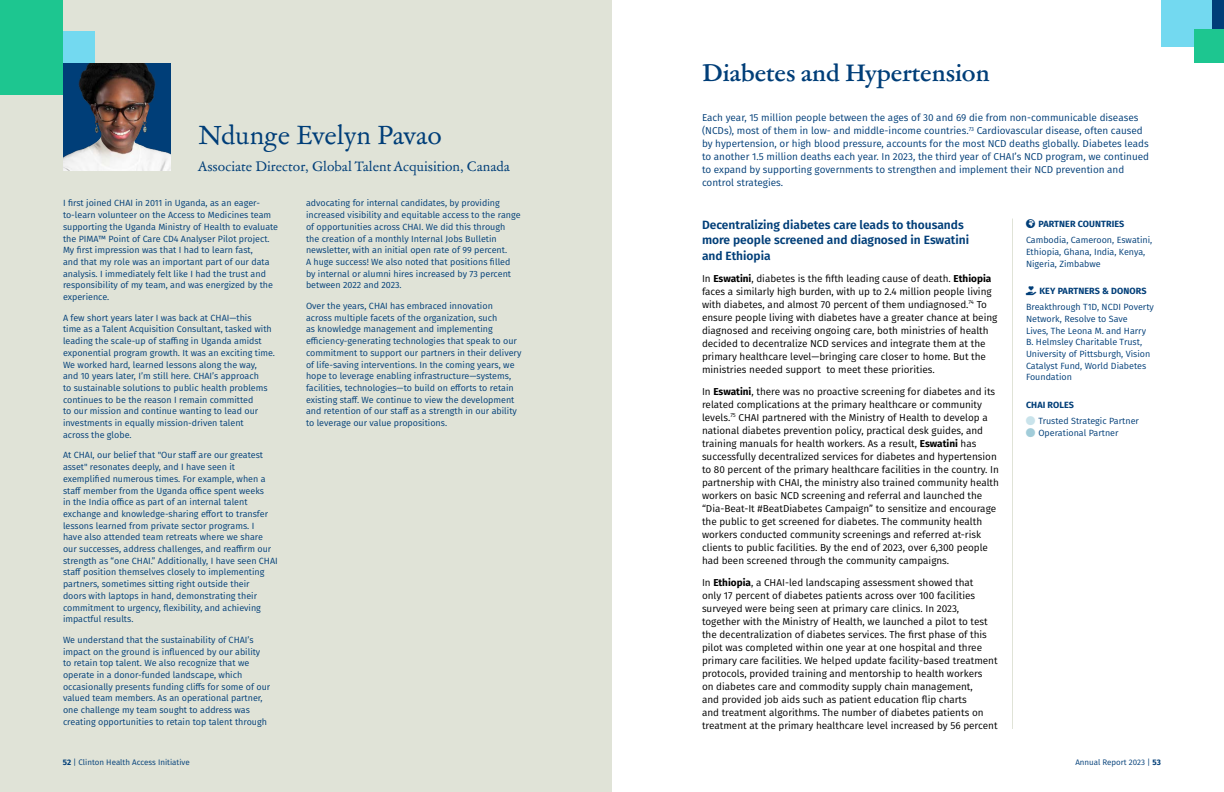
<style>
.page{position:relative;width:1224px;height:792px;background:#fff}
.page>*{position:absolute;margin:0;border:0;box-sizing:border-box;transform-origin:0 0}
.Reflections_heading{font:27px "Garamond ATF Subhead";letter-spacing:-.005em;color:#003e78}
.Heading_2{font:700 24px "Garamond ATF Subhead";color:#003e78}
.Reflections_subheading{font:14px "Garamond ATF Subhead";color:#003e78}
.Heading_3{font:600 12px/15.6px "Fira Sans";color:#003e78}
.t1{font:10px/13px "Fira Sans";color:#000}
.Program_overview_paragraph{font:10px/13px "Fira Sans";color:#003e78}
.Reflections_-_paragraph{font:9px/11.7px "Fira Sans";color:#003e78}
.Program_intro_-_paragraph{font:9px/11.7px "Fira Sans";color:#003e78}
.Program_intro_-_header{font:700 9px "Fira Sans";letter-spacing:.01em;color:#003e78}
.t2{font:8px "Fira Sans";color:#003e78}
.s1{font-weight:700}
</style>
<div class="page">
<div style="left:0;top:0;width:612px;height:792px;background:#e0e3d7"></div>
<div style="left:0;top:0;width:63px;height:95px;background:#1dc690"></div>
<div style="left:63px;top:32px;width:32px;height:31px;background:#73d9f0"></div>
<img style="left:63px;top:63px;width:108px;height:108px">
<div style="left:1195px;top:0;width:29px;height:29px;background:#003e78"></div>
<div style="left:1161px;top:0;width:51px;height:46px;background:#73d9f0"></div>
<div style="left:1195px;top:29px;width:29px;height:34px;background:#1dc690"></div>
<hr style="left:1012px;top:219px;width:1px;height:510px;background:#e0e3d7">
<p class="Reflections_heading" style="left:198px;top:117px;width:245px">Ndunge Evelyn Pavao</p>
<p class="Reflections_subheading" style="left:198px;top:157px;width:314px">Associate Director, Global Talent Acquisition, Canada</p>
<p class="Reflections_-_paragraph" style="left:63px;top:197px;width:217px">I first joined CHAI in 2011 in Uganda, as an eager&shy;to-learn volunteer on the Access to Medicines team supporting the Uganda Ministry of Health to evaluate the PIMA™ Point of Care CD4 Analyser Pilot project.<br>My first impression was that I had to learn fast,<br>and that my role was an important part of our data analysis. I immediately felt like I had the trust and responsibility of my team, and was energized by the experience.</p>
<p class="Reflections_-_paragraph" style="left:63px;top:312px;width:213px">A few short years later I was back at CHAI—this<br>time as a Talent Acquisition Consultant, tasked with leading the scale-up of staffing in Uganda amidst exponential program growth. It was an exciting time.<br>We worked hard, learned lessons along the way, and 10 years later, I’m still here. CHAI’s approach<br>to sustainable solutions to public health problems continues to be the reason I remain committed<br>to our mission and continue wanting to lead our investments in equally mission-driven talent<br>across the globe.</p>
<p class="Reflections_-_paragraph" style="left:63px;top:449px;width:216px">At CHAI, our belief that "Our staff are our greatest asset" resonates deeply, and I have seen it exemplified numerous times. For example, when a staff member from the Uganda office spent weeks<br>in the India office as part of an internal talent exchange and knowledge-sharing effort to transfer lessons learned from private sector programs. I<br>have also attended team retreats where we share our successes, address challenges, and reaffirm our strength as “one CHAI.” Additionally, I have seen CHAI staff position themselves closely to implementing partners, sometimes sitting right outside their<br>doors with laptops in hand, demonstrating their commitment to urgency, flexibility, and achieving impactful results.</p>
<p class="Reflections_-_paragraph" style="left:63px;top:634px;width:209px">We understand that the sustainability of CHAI’s impact on the ground is influenced by our ability to retain top talent. We also recognize that we operate in a donor-funded landscape, which occasionally presents funding cliffs for some of our valued team members. As an operational partner, one challenge my team sought to address was creating opportunities to retain top talent through</p>
<p class="Reflections_-_paragraph" style="left:306px;top:197px;width:216px">advocating for internal candidates, by providing increased visibility and equitable access to the range of opportunities across CHAI. We did this through the creation of a monthly Internal Jobs Bulletin newsletter, with an initial open rate of 99 percent.<br>A huge success! We also noted that positions filled by internal or alumni hires increased by 73 percent between 2022 and 2023.</p>
<p class="Reflections_-_paragraph" style="left:306px;top:300px;width:217px">Over the years, CHAI has embraced innovation<br>across multiple facets of the organization, such<br>as knowledge management and implementing efficiency-generating technologies that speak to our commitment to support our partners in their delivery of life-saving interventions. In the coming years, we hope to leverage enabling infrastructure—systems, facilities, technologies—to build on efforts to retain existing staff. We continue to view the development and retention of our staff as a strength in our ability to leverage our value propositions.</p>
<p class="Heading_2" style="left:702px;top:56px;width:289px">Diabetes and Hypertension</p>
<p class="Program_overview_paragraph" style="left:702px;top:111px;width:449px">Each year, 15 million people between the ages of 30 and 69 die from non-communicable diseases (NCDs), most of them in low- and middle-income countries.<sup>73</sup> Cardiovascular disease, often caused by hypertension, or high blood pressure, accounts for the most NCD deaths globally. Diabetes leads to another 1.5 million deaths each year. In 2023, the third year of CHAI’s NCD program, we continued to expand by supporting governments to strengthen and implement their NCD prevention and control strategies.</p>
<p class="Heading_3" style="left:702px;top:216px;width:269px">Decentralizing diabetes care leads to thousands more people screened and diagnosed in Eswatini and Ethiopia</p>
<p class="t1" style="left:702px;top:272px;width:297px">In <span class="s1">Eswatini</span>, diabetes is the fifth leading cause of death. <span class="s1">Ethiopia </span>faces a similarly high burden, with up to 2.4 million people living with diabetes, and almost 70 percent of them undiagnosed.<sup>74</sup> To ensure people living with diabetes have a greater chance at being diagnosed and receiving ongoing care, both ministries of health decided to decentralize NCD services and integrate them at the primary healthcare level—bringing care closer to home. But the ministries needed support to meet these priorities.</p>
<p class="t1" style="left:702px;top:385px;width:299px">In <span class="s1">Eswatini</span>, there was no proactive screening for diabetes and its related complications at the primary healthcare or community levels.<sup>75</sup> CHAI partnered with the Ministry of Health to develop a national diabetes prevention policy, practical desk guides, and training manuals for health workers. As a result, <span class="s1">Eswatini</span> has successfully decentralized services for diabetes and hypertension to 80 percent of the primary healthcare facilities in the country. In partnership with CHAI, the ministry also trained community health workers on basic NCD screening and referral and launched the “Dia-Beat-It #BeatDiabetes Campaign” to sensitize and encourage the public to get screened for diabetes. The community health workers conducted community screenings and referred at-risk clients to public facilities. By the end of 2023, over 6,300 people had been screened through the community campaigns.</p>
<p class="t1" style="left:702px;top:576px;width:297px">In <span class="s1">Ethiopia</span>, a CHAI-led landscaping assessment showed that<br>only 17 percent of diabetes patients across over 100 facilities surveyed were being seen at primary care clinics. In 2023, together with the Ministry of Health, we launched a pilot to test the decentralization of diabetes services. The first phase of this pilot was completed within one year at one hospital and three primary care facilities. We helped update facility-based treatment protocols, provided training and mentorship to health workers<br>on diabetes care and commodity supply chain management,<br>and provided job aids such as patient education flip charts<br>and treatment algorithms. The number of diabetes patients on treatment at the primary healthcare level increased by 56 percent</p>
<p class="Program_intro_-_header" style="left:1038px;top:216px;width:88px">PARTNER COUNTRIES</p>
<p class="Program_intro_-_paragraph" style="left:1026px;top:234px;width:128px">Cambodia, Cameroon, Eswatini,<br>Ethiopia, Ghana, India, Kenya,<br>Nigeria, Zimbabwe</p>
<p class="Program_intro_-_header" style="left:1026px;top:283px;width:122px">★★★ KEY PARTNERS &amp; DONORS</p>
<p class="Program_intro_-_paragraph" style="left:1026px;top:301px;width:129px">Breakthrough T1D, NCDI Poverty<br>Network, Resolve to Save<br>Lives, The Leona M. and Harry<br>B. Helmsley Charitable Trust,<br>University of Pittsburgh, Vision<br>Catalyst Fund, World Diabetes<br>Foundation</p>
<p class="Program_intro_-_header" style="left:1026px;top:397px;width:50px">CHAI ROLES</p>
<p class="Program_intro_-_paragraph" style="left:1038px;top:415px;width:102px">Trusted Strategic Partner</p>
<p class="Program_intro_-_paragraph" style="left:1038px;top:427px;width:82px">Operational Partner</p>
<p class="t2" style="left:63px;top:756px;width:128px"><span class="s1">52</span> | Clinton Health Access Initiative</p>
<p class="t2" style="left:1075px;top:756px;width:87px">Annual Report 2023 | <span class="s1">53</span></p>
</div>
